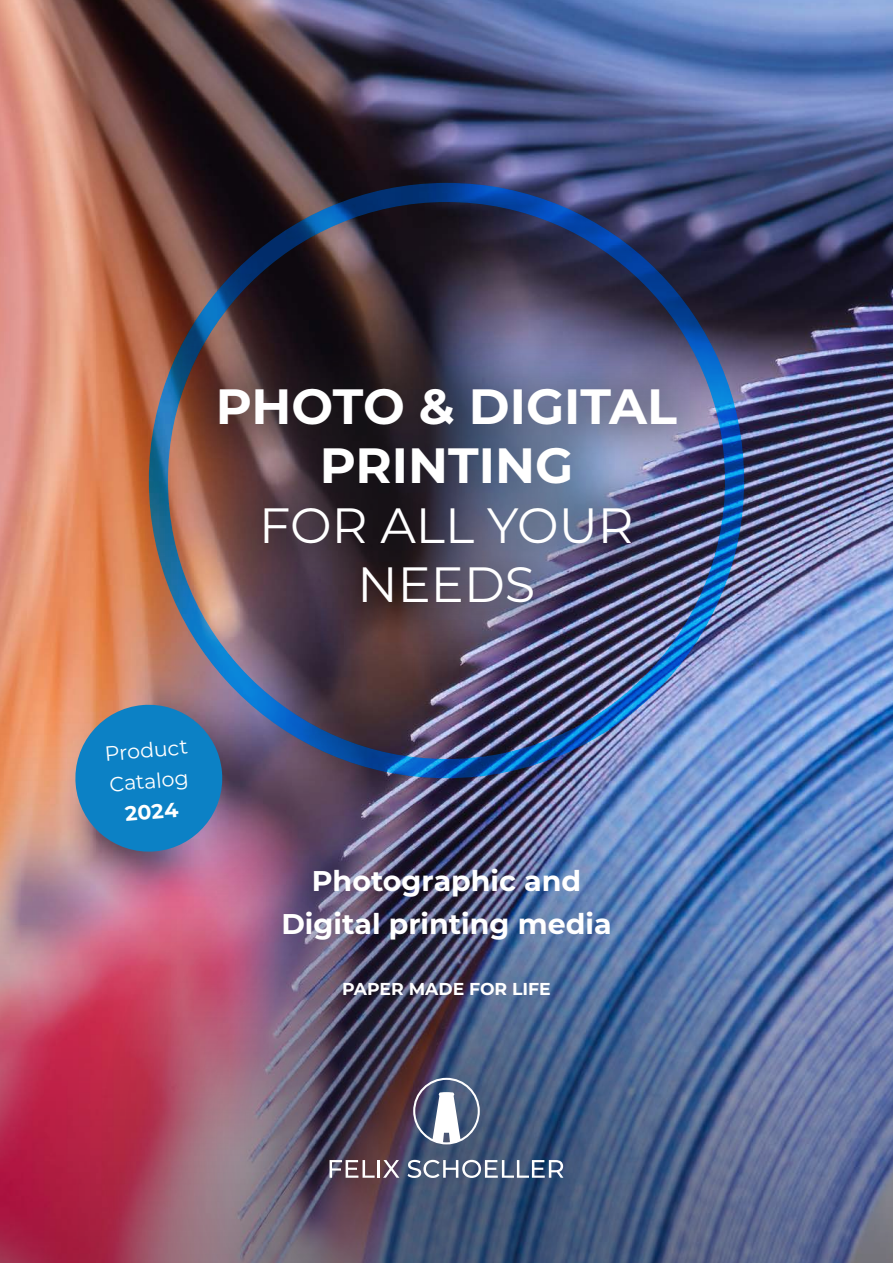
<style>
.page{position:relative;width:893px;height:1263px;background:#fff}
.page>*{position:absolute;margin:0;border:0;box-sizing:border-box;transform-origin:0 0}
.t1{font:700 49.5px/59.4px "Montserrat";color:#fff;text-align:center}
.t2{font:49.5px/59.4px "Montserrat";color:#fff;text-align:center}
.t3{font:700 28.5px/42.8px "Montserrat";color:#fff;text-align:center}
.t4{font:20.55px/30.9px "Montserrat";color:#fff}
.t5{font:700 20.55px "Montserrat";color:#fff}
.t6{font:700 17.25px "Montserrat";color:#fff}
</style>
<div class="page">
<img style="left:0;top:0;width:893px;height:710px">
<img style="left:0;top:710px;width:893px;height:553px">
<img style="left:98px;top:791px;width:697px;height:472px">
<div style="left:149px;top:183px;width:595px;height:595px;border:19px solid #0c81c5;border-radius:50%"></div>
<svg style="left:330px;top:1160px;width:69px;height:18px"></svg>
<svg style="left:408px;top:1160px;width:155px;height:18px"></svg>
<svg style="left:413px;top:1078px;width:67px;height:66px"></svg>
<div style="left:165px;top:334px;width:565px;height:323px;background:#231f20;opacity:.4"></div>
<svg style="left:72px;top:701px;width:153px;height:154px;background:#3980b2"></svg>
<h1 class="t1" style="left:216px;top:374px;width:463px">PHOTO &amp; DIGITAL<br>PRINTING</h1>
<h1 class="t2" style="left:259px;top:494px;width:376px">FOR ALL YOUR<br>NEEDS</h1>
<p class="t4" style="left:104px;top:738px;width:85px;rotate:-5deg">Product<br>Catalog</p>
<p class="t5" style="left:124px;top:799px;width:55px;rotate:-5deg">2024</p>
<p class="t3" style="left:281px;top:858px;width:332px">Photographic and<br>Digital printing media</p>
<p class="t6" style="left:342px;top:976px;width:210px">PAPER MADE FOR LIFE</p>
</div>
